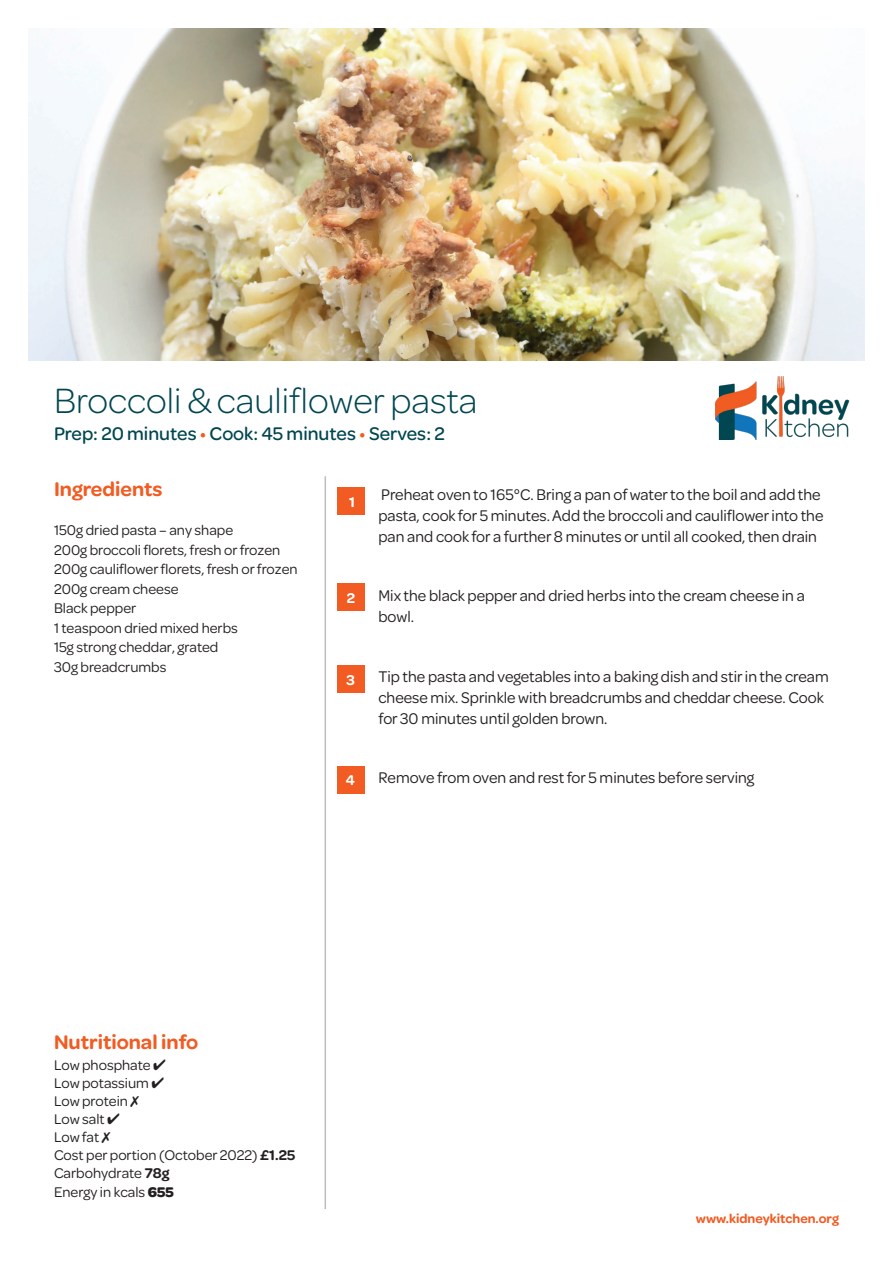
<style>
.page{position:relative;width:893px;height:1263px;background:#fff}
.page>*{position:absolute;margin:0;border:0;box-sizing:border-box;transform-origin:0 0}
.t1{font:300 37.5px "Omnes";color:#004650}
.t2{font:600 21px "Omnes";color:#f25b21}
.t3{font:500 19.5px "Omnes";color:#004650}
.t4{font:16.5px/21px "Omnes";color:#231f20}
.t5{font:15px "Omnes";color:#231f20}
.Body_Text{font:600 15px "Omnes";color:#fff}
.t6{font:600 13.5px "Omnes";color:#f25b21}
.s1{color:#f25b21}
.s2{font-weight:600}
.s3{font-weight:700}
</style>
<div class="page">
<img style="left:29px;top:29px;width:835px;height:331px">
<img style="left:716px;top:376px;width:133px;height:63px">
<hr style="left:325px;top:476px;width:1px;height:733px;background:#bcbdc0">
<div style="left:337px;top:766px;width:28px;height:27px;background:#f25b21"></div>
<div style="left:337px;top:665px;width:28px;height:28px;background:#f25b21"></div>
<div style="left:337px;top:583px;width:28px;height:28px;background:#f25b21"></div>
<div style="left:337px;top:487px;width:28px;height:28px;background:#f25b21"></div>
<p class="t1" style="left:54px;top:376px;width:425px">Broccoli &amp; cauliflower pasta</p>
<p class="t3" style="left:54px;top:420px;width:392px">Prep: 20 minutes <span class="s1">•</span> Cook: 45 minutes <span class="s1">•</span> Serves: 2</p>
<p class="t2" style="left:54px;top:475px;width:110px">Ingredients</p>
<p class="t5" style="left:54px;top:520px;width:181px">150g dried pasta – any shape</p>
<p class="t5" style="left:54px;top:540px;width:228px">200g broccoli florets, fresh or frozen</p>
<p class="t5" style="left:54px;top:559px;width:245px">200g cauliflower florets, fresh or frozen</p>
<p class="t5" style="left:54px;top:579px;width:126px">200g cream cheese</p>
<p class="t5" style="left:54px;top:598px;width:84px">Black pepper</p>
<p class="t5" style="left:54px;top:618px;width:185px">1 teaspoon dried mixed herbs</p>
<p class="t5" style="left:54px;top:637px;width:166px">15g strong cheddar, grated</p>
<p class="t5" style="left:54px;top:657px;width:114px">30g breadcrumbs</p>
<p class="Body_Text" style="left:349px;top:491px;width:7px">1</p>
<p class="t4" style="left:378px;top:483px;width:446px">Preheat oven to 165°C. Bring a pan of water to the boil and add the pasta, cook for 5 minutes. Add the broccoli and cauliflower into the pan and cook for a further 8 minutes or until all cooked, then drain</p>
<p class="Body_Text" style="left:347px;top:587px;width:10px">2</p>
<p class="t4" style="left:378px;top:584px;width:428px">Mix the black pepper and dried herbs into the cream cheese in a bowl.</p>
<p class="Body_Text" style="left:347px;top:669px;width:10px">3</p>
<p class="t4" style="left:378px;top:664px;width:452px">Tip the pasta and vegetables into a baking dish and stir in the cream cheese mix. Sprinkle with breadcrumbs and cheddar cheese. Cook for 30 minutes until golden brown.</p>
<p class="Body_Text" style="left:346px;top:770px;width:11px">4</p>
<p class="t4" style="left:378px;top:766px;width:377px">Remove from oven and rest for 5 minutes before serving</p>
<p class="t2" style="left:54px;top:1028px;width:146px">Nutritional info</p>
<p class="t5" style="left:54px;top:1055px;width:113px">Low phosphate ✔</p>
<p class="t5" style="left:54px;top:1073px;width:112px">Low potassium ✔</p>
<p class="t5" style="left:54px;top:1091px;width:75px">Low protein</p>
<p class="t5" style="left:54px;top:1109px;width:67px">Low salt ✔</p>
<p class="t5" style="left:54px;top:1127px;width:47px">Low fat</p>
<p class="t5" style="left:54px;top:1145px;width:243px">Cost per portion (October 2022) <span class="s2">£1.25</span></p>
<p class="t5" style="left:54px;top:1163px;width:117px">Carbohydrate <span class="s2">78g</span></p>
<p class="t5" style="left:54px;top:1181px;width:122px">Energy in kcals <span class="s3">655</span></p>
<p class="t6" style="left:696px;top:1209px;width:145px">www.kidneykitchen.org</p>
</div>
